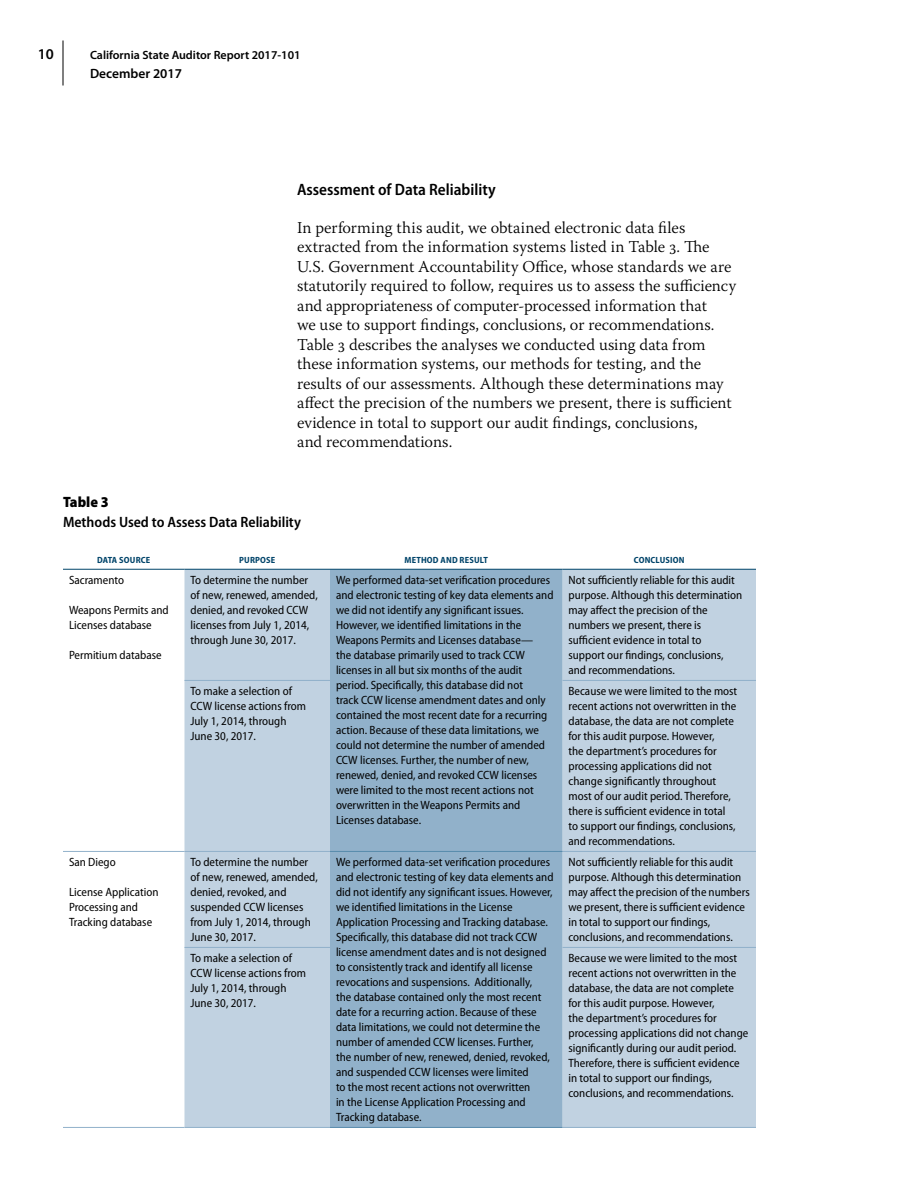
<style>
.page{position:relative;width:918px;height:1188px;background:#fff}
.page>*{position:absolute;margin:0;border:0;box-sizing:border-box;transform-origin:0 0}
.t1{font:300 16.5px/19.5px "Warnock Pro";color:#000}
.t2{font:600 semi-condensed 16.5px "Myriad Pro";color:#000}
.t3{font:600 semi-condensed 15px "Myriad Pro";color:#000}
.t4{font:900 semi-condensed 15px "Myriad Pro";color:#000}
.t5{font:600 15px "Myriad Pro";color:#000}
.t6{font:600 13.5px "Myriad Pro";color:#000}
.t7{font:semi-condensed 12px/15px "Myriad Pro";color:#000}
.t8{font:600 12px "Myriad Pro";color:#000}
.t9{font:700 semi-condensed 9px "Myriad Pro";letter-spacing:.02em;color:#00446a}
</style>
<div class="page">
<hr style="left:63px;top:40px;width:1px;height:46px;background:#000">
<div style="left:184px;top:570px;width:572px;height:557px;background:#c1d2e1"></div>
<div style="left:330px;top:570px;width:232px;height:557px;background:#91b1ca"></div>
<hr style="left:184px;top:680px;width:146px;height:1px;background:#91b1ca">
<hr style="left:562px;top:680px;width:194px;height:1px;background:#91b1ca">
<hr style="left:184px;top:851px;width:146px;height:1px;background:#91b1ca">
<hr style="left:562px;top:851px;width:194px;height:1px;background:#91b1ca">
<hr style="left:184px;top:947px;width:146px;height:1px;background:#91b1ca">
<hr style="left:562px;top:947px;width:194px;height:1px;background:#91b1ca">
<hr style="left:184px;top:1127px;width:146px;height:1px;background:#91b1ca">
<hr style="left:562px;top:1127px;width:194px;height:1px;background:#91b1ca">
<hr style="left:330px;top:851px;width:232px;height:1px;background:#578bac">
<hr style="left:330px;top:1127px;width:232px;height:1px;background:#578bac">
<hr style="left:63px;top:569px;width:121px;height:1px;background:#00446a">
<hr style="left:184px;top:569px;width:146px;height:1px;background:#00446a">
<hr style="left:330px;top:569px;width:232px;height:1px;background:#00446a">
<hr style="left:562px;top:569px;width:194px;height:1px;background:#00446a">
<hr style="left:63px;top:851px;width:121px;height:1px;background:#91b1ca">
<hr style="left:63px;top:1127px;width:121px;height:1px;background:#91b1ca">
<p class="t5" style="left:38px;top:45px;width:18px">10</p>
<p class="t8" style="left:90px;top:48px;width:212px">California State Auditor Report 2017-101</p>
<p class="t6" style="left:90px;top:66px;width:93px">December 2017</p>
<h1 class="t2" style="left:297px;top:180px;width:200px">Assessment of Data Reliability</h1>
<p class="t1" style="left:297px;top:217px;width:441px">In performing this audit, we obtained electronic data files extracted from the information systems listed in Table 3. The U.S. Government Accountability Office, whose standards we are statutorily required to follow, requires us to assess the sufficiency and appropriateness of computer-processed information that<br>we use to support findings, conclusions, or recommendations.<br>Table 3 describes the analyses we conducted using data from these information systems, our methods for testing, and the results of our assessments. Although these determinations may affect the precision of the numbers we present, there is sufficient evidence in total to support our audit findings, conclusions,<br>and recommendations.</p>
<p class="t4" style="left:63px;top:493px;width:47px">Table 3</p>
<p class="t3" style="left:63px;top:513px;width:239px">Methods Used to Assess Data Reliability</p>
<p class="t9" style="left:97px;top:555px;width:55px">DATA SOURCE</p>
<p class="t9" style="left:239px;top:555px;width:38px">PURPOSE</p>
<p class="t9" style="left:405px;top:555px;width:85px">METHOD AND RESULT</p>
<p class="t9" style="left:634px;top:555px;width:52px">CONCLUSION</p>
<p class="t7" style="left:69px;top:573px;width:57px">Sacramento</p>
<p class="t7" style="left:69px;top:603px;width:101px">Weapons Permits and<br>Licenses database</p>
<p class="t7" style="left:69px;top:648px;width:94px">Permitium database</p>
<p class="t7" style="left:190px;top:573px;width:129px">To determine the number of new, renewed, amended, denied, and revoked CCW licenses from July 1, 2014, through June 30, 2017.</p>
<p class="t7" style="left:336px;top:573px;width:219px">We performed data-set verification procedures and electronic testing of key data elements and we did not identify any significant issues.<br>However, we identified limitations in the Weapons Permits and Licenses database—<br>the database primarily used to track CCW licenses in all but six months of the audit period. Specifically, this database did not<br>track CCW license amendment dates and only contained the most recent date for a recurring action. Because of these data limitations, we could not determine the number of amended CCW licenses. Further, the number of new, renewed, denied, and revoked CCW licenses were limited to the most recent actions not overwritten in the Weapons Permits and Licenses database.</p>
<p class="t7" style="left:568px;top:573px;width:175px">Not sufficiently reliable for this audit purpose. Although this determination may affect the precision of the numbers we present, there is sufficient evidence in total to<br>support our findings, conclusions, and recommendations.</p>
<p class="t7" style="left:190px;top:684px;width:117px">To make a selection of<br>CCW license actions from<br>July 1, 2014, through<br>June 30, 2017.</p>
<p class="t7" style="left:568px;top:684px;width:170px">Because we were limited to the most recent actions not overwritten in the database, the data are not complete for this audit purpose. However,<br>the department’s procedures for processing applications did not change significantly throughout most of our audit period. Therefore, there is sufficient evidence in total to support our findings, conclusions, and recommendations.</p>
<p class="t7" style="left:69px;top:855px;width:48px">San Diego</p>
<p class="t7" style="left:69px;top:885px;width:91px">License Application<br>Processing and<br>Tracking database</p>
<p class="t7" style="left:190px;top:855px;width:129px">To determine the number of new, renewed, amended, denied, revoked, and suspended CCW licenses from July 1, 2014, through<br>June 30, 2017.</p>
<p class="t7" style="left:336px;top:855px;width:219px">We performed data-set verification procedures and electronic testing of key data elements and did not identify any significant issues. However, we identified limitations in the License Application Processing and Tracking database.<br>Specifically, this database did not track CCW license amendment dates and is not designed to consistently track and identify all license revocations and suspensions. Additionally,<br>the database contained only the most recent date for a recurring action. Because of these data limitations, we could not determine the number of amended CCW licenses. Further,<br>the number of new, renewed, denied, revoked, and suspended CCW licenses were limited<br>to the most recent actions not overwritten<br>in the License Application Processing and Tracking database.</p>
<p class="t7" style="left:568px;top:855px;width:183px">Not sufficiently reliable for this audit purpose. Although this determination may affect the precision of the numbers we present, there is sufficient evidence in total to support our findings, conclusions, and recommendations.</p>
<p class="t7" style="left:190px;top:951px;width:117px">To make a selection of<br>CCW license actions from<br>July 1, 2014, through<br>June 30, 2017.</p>
<p class="t7" style="left:568px;top:951px;width:181px">Because we were limited to the most recent actions not overwritten in the database, the data are not complete for this audit purpose. However,<br>the department’s procedures for processing applications did not change significantly during our audit period.<br>Therefore, there is sufficient evidence in total to support our findings, conclusions, and recommendations.</p>
</div>
